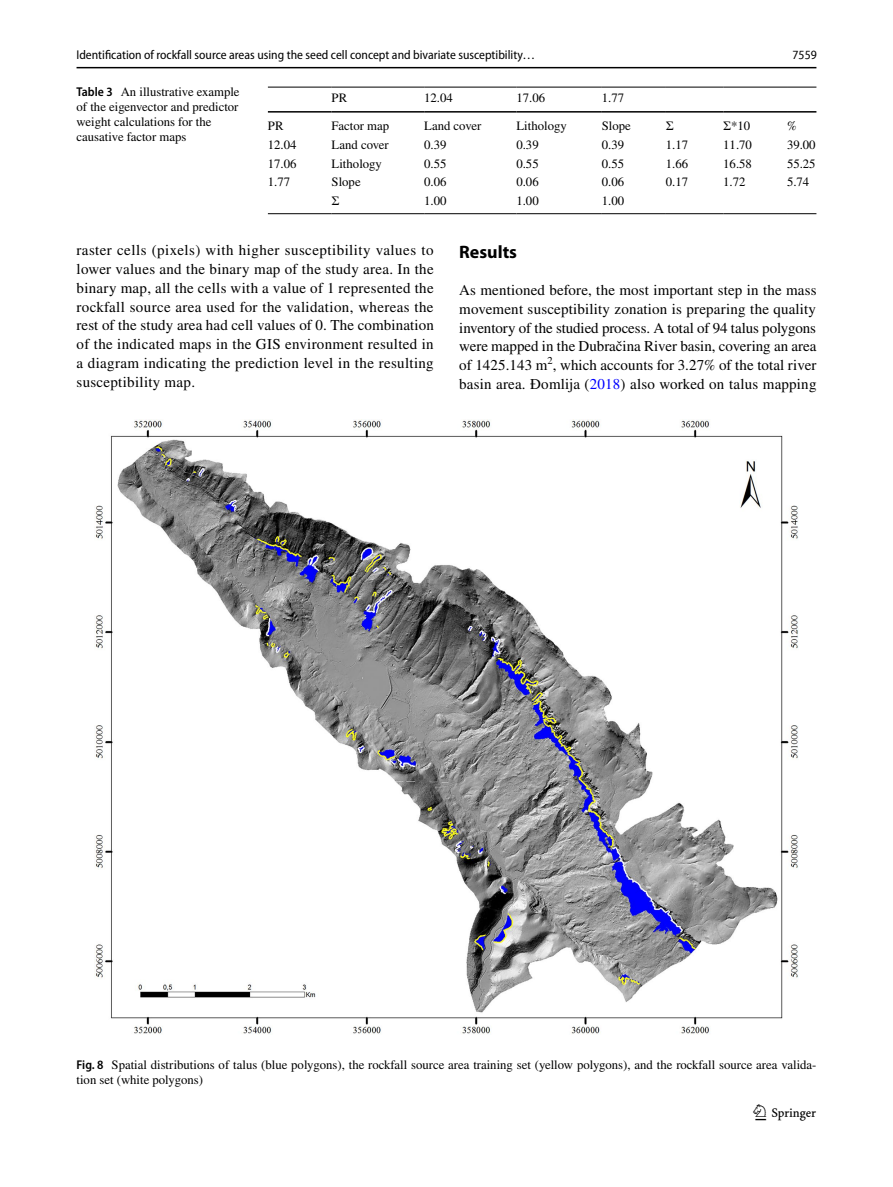
<style>
.page{position:relative;width:893px;height:1187px;background:#fff}
.page>*{position:absolute;margin:0;border:0;box-sizing:border-box;transform-origin:0 0}
.t1{font:22.5px "Springnew Regular 3";color:#000}
.t2{font:700 18px "Myriad Pro";color:#000}
.t3{font:15px/18.8px "STIX";letter-spacing:.015em;color:#000;text-align:justify}
.t4{font:12.75px/15px "STIX";color:#000}
.t5{font:12.75px "Myriad Pro Semi Cn 3";color:#000}
.t6{font:semi-condensed 12.75px "Myriad Pro Unic";color:#000}
.s1{font-family:"Myriad Pro";font-weight:600;font-stretch:semi-condensed}
.s2{color:#00f}
</style>
<div class="page">
<hr style="left:77px;top:67px;width:739px;height:1px;background:#000">
<hr style="left:268px;top:87px;width:64px;height:1px;background:#000">
<hr style="left:268px;top:111px;width:64px;height:2px;background:#000">
<hr style="left:332px;top:87px;width:92px;height:1px;background:#000">
<hr style="left:332px;top:111px;width:92px;height:2px;background:#000">
<hr style="left:424px;top:87px;width:92px;height:1px;background:#000">
<hr style="left:424px;top:111px;width:92px;height:2px;background:#000">
<hr style="left:516px;top:87px;width:86px;height:1px;background:#000">
<hr style="left:516px;top:111px;width:86px;height:2px;background:#000">
<hr style="left:602px;top:87px;width:64px;height:1px;background:#000">
<hr style="left:602px;top:111px;width:64px;height:2px;background:#000">
<hr style="left:666px;top:87px;width:57px;height:1px;background:#000">
<hr style="left:666px;top:111px;width:57px;height:2px;background:#000">
<hr style="left:723px;top:87px;width:64px;height:1px;background:#000">
<hr style="left:723px;top:111px;width:64px;height:2px;background:#000">
<svg style="left:787px;top:87px;width:29px;height:1px"></svg>
<hr style="left:787px;top:111px;width:29px;height:2px;background:#000">
<hr style="left:268px;top:213px;width:64px;height:1px;background:#000">
<hr style="left:332px;top:213px;width:92px;height:1px;background:#000">
<hr style="left:424px;top:213px;width:92px;height:1px;background:#000">
<hr style="left:516px;top:213px;width:86px;height:1px;background:#000">
<hr style="left:602px;top:213px;width:64px;height:1px;background:#000">
<hr style="left:666px;top:213px;width:57px;height:1px;background:#000">
<hr style="left:723px;top:213px;width:64px;height:1px;background:#000">
<svg style="left:787px;top:213px;width:29px;height:1px"></svg>
<img style="left:94px;top:420px;width:705px;height:614px">
<p class="t5" style="left:77px;top:48px;width:460px">Identification of rockfall source areas using the seed cell concept and bivariate susceptibility…</p>
<p class="t6" style="left:793px;top:50px;width:26px">7559</p>
<p class="t4" style="left:77px;top:85px;width:165px"><span class="s1">Table 3</span> An illustrative example of the eigenvector and predictor weight calculations for the causative factor maps</p>
<p class="t4" style="left:332px;top:91px;width:17px">PR</p>
<p class="t4" style="left:424px;top:91px;width:30px">12.04</p>
<p class="t4" style="left:516px;top:91px;width:30px">17.06</p>
<p class="t4" style="left:602px;top:91px;width:24px">1.77</p>
<p class="t4" style="left:268px;top:119px;width:17px">PR</p>
<p class="t4" style="left:332px;top:119px;width:59px">Factor map</p>
<p class="t4" style="left:424px;top:119px;width:59px">Land cover</p>
<p class="t4" style="left:516px;top:119px;width:52px">Lithology</p>
<p class="t4" style="left:602px;top:119px;width:31px">Slope</p>
<p class="t4" style="left:666px;top:119px;width:9px">Σ</p>
<p class="t4" style="left:723px;top:119px;width:29px">Σ*10</p>
<p class="t4" style="left:787px;top:119px;width:11px">%</p>
<p class="t4" style="left:268px;top:138px;width:30px">12.04</p>
<p class="t4" style="left:332px;top:138px;width:59px">Land cover</p>
<p class="t4" style="left:424px;top:138px;width:24px">0.39</p>
<p class="t4" style="left:516px;top:138px;width:24px">0.39</p>
<p class="t4" style="left:602px;top:138px;width:24px">0.39</p>
<p class="t4" style="left:666px;top:138px;width:24px">1.17</p>
<p class="t4" style="left:723px;top:138px;width:30px">11.70</p>
<p class="t4" style="left:787px;top:138px;width:30px">39.00</p>
<p class="t4" style="left:268px;top:157px;width:30px">17.06</p>
<p class="t4" style="left:332px;top:157px;width:52px">Lithology</p>
<p class="t4" style="left:424px;top:157px;width:24px">0.55</p>
<p class="t4" style="left:516px;top:157px;width:24px">0.55</p>
<p class="t4" style="left:602px;top:157px;width:24px">0.55</p>
<p class="t4" style="left:666px;top:157px;width:24px">1.66</p>
<p class="t4" style="left:723px;top:157px;width:30px">16.58</p>
<p class="t4" style="left:787px;top:157px;width:30px">55.25</p>
<p class="t4" style="left:268px;top:175px;width:24px">1.77</p>
<p class="t4" style="left:332px;top:175px;width:31px">Slope</p>
<p class="t4" style="left:424px;top:175px;width:24px">0.06</p>
<p class="t4" style="left:516px;top:175px;width:24px">0.06</p>
<p class="t4" style="left:602px;top:175px;width:24px">0.06</p>
<p class="t4" style="left:666px;top:175px;width:24px">0.17</p>
<p class="t4" style="left:723px;top:175px;width:24px">1.72</p>
<p class="t4" style="left:787px;top:175px;width:24px">5.74</p>
<p class="t4" style="left:332px;top:194px;width:9px">Σ</p>
<p class="t4" style="left:424px;top:194px;width:24px">1.00</p>
<p class="t4" style="left:516px;top:194px;width:24px">1.00</p>
<p class="t4" style="left:602px;top:194px;width:24px">1.00</p>
<p class="t3" style="left:77px;top:242px;width:359px">raster cells (pixels) with higher susceptibility values to lower values and the binary map of the study area. In the binary map, all the cells with a value of 1 represented the rockfall source area used for the validation, whereas the rest of the study area had cell values of 0. The combination of the indicated maps in the GIS environment resulted in a diagram indicating the prediction level in the resulting susceptibility map.</p>
<p class="t2" style="left:459px;top:240px;width:59px">Results</p>
<p class="t3" style="left:459px;top:282px;width:359px">As mentioned before, the most important step in the mass movement susceptibility zonation is preparing the quality inventory of the studied process. A total of 94 talus polygons were mapped in the Dubračina River basin, covering an area of 1425.143 m<sup>2</sup>, which accounts for 3.27% of the total river basin area. Đomlija (<span class="s2">2018</span>) also worked on talus mapping</p>
<p class="t4" style="left:77px;top:1058px;width:741px"><span class="s1">Fig. 8</span> Spatial distributions of talus (blue polygons), the rockfall source area training set (yellow polygons), and the rockfall source area valida&shy;tion set (white polygons)</p>
<h1 class="t1" style="left:755px;top:1104px;width:62px">1 3</h1>
</div>
